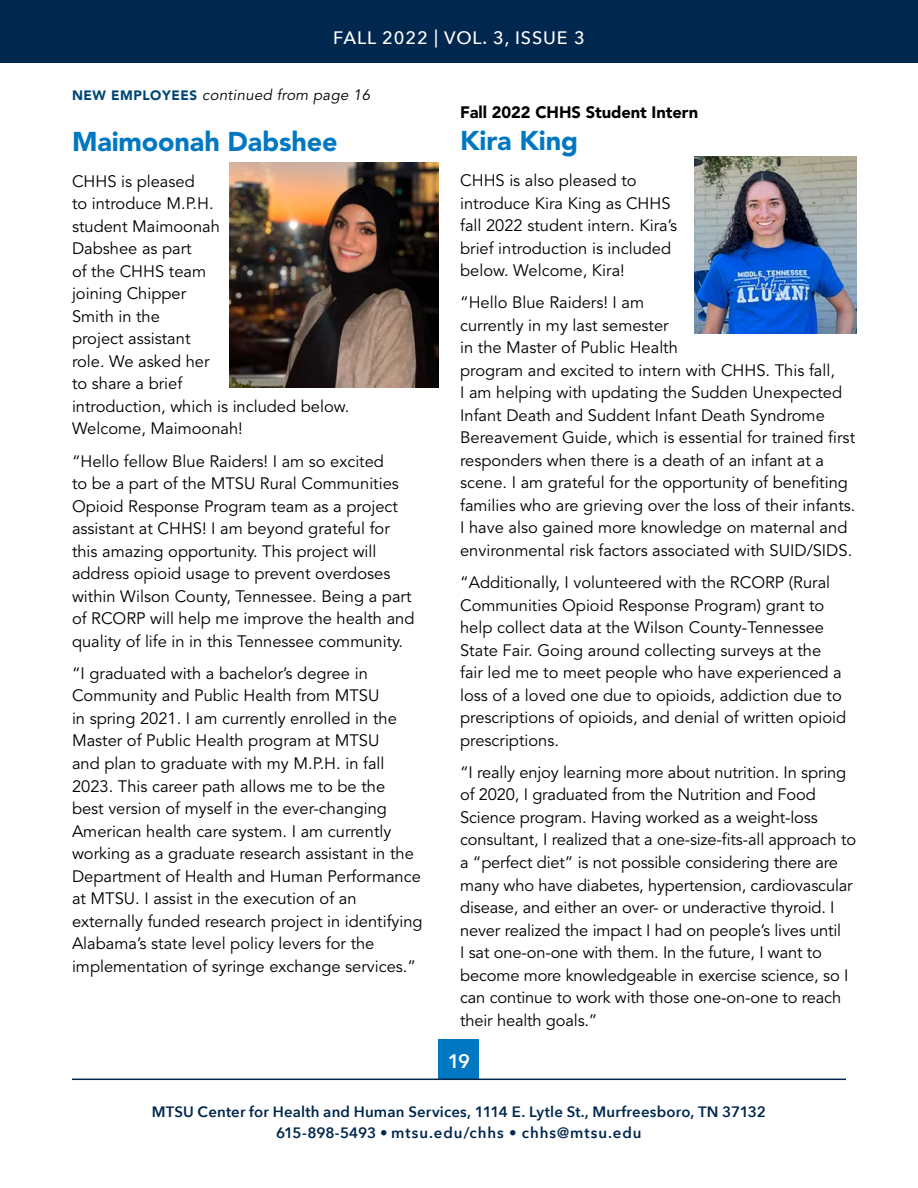
<style>
.page{position:relative;width:918px;height:1188px;background:#fff}
.page>*{position:absolute;margin:0;border:0;box-sizing:border-box;transform-origin:0 0}
.t1{font:900 27px "Avenir LT Std";letter-spacing:-.005em;color:#0078c1}
.t2{font:600 19.5px "Avenir Next";color:#fff}
.t3{font:500 18px "Avenir Next";letter-spacing:.05em;color:#fff}
.t4{font:16.5px/22.5px "Avenir LT Std";color:#000}
.t5{font:900 16.5px "Avenir LT Std";letter-spacing:-.005em;color:#000}
.t6{font:600 15px/21px "Avenir Next";letter-spacing:.01em;color:#00274e;text-align:center}
.t7{font:italic 15px "Avenir LT Std";letter-spacing:.02em;color:#000}
.s1{font-weight:900;font-style:normal;font-size:13.5px;color:#004676}
</style>
<div class="page">
<div style="left:0;top:0;width:918px;height:63px;background:#00274e"></div>
<div style="left:439px;top:1040px;width:40px;height:40px;background:#0078c1"></div>
<hr style="left:72px;top:1079px;width:774px;height:1px;background:#00274e">
<img style="left:695px;top:156px;width:161px;height:177px">
<img style="left:230px;top:163px;width:209px;height:225px">
<p class="t3" style="left:333px;top:22px;width:253px">FALL 2022 | VOL. 3, ISSUE 3</p>
<p class="t7" style="left:72px;top:86px;width:300px"><span class="s1">NEW EMPLOYEES</span> continued from page 16</p>
<h1 class="t1" style="left:72px;top:125px;width:267px">Maimoonah Dabshee</h1>
<p class="t4" style="left:72px;top:170px;width:279px">CHHS is pleased<br>to introduce M.P.H.<br>student Maimoonah<br>Dabshee as part<br>of the CHHS team<br>joining Chipper<br>Smith in the<br>project assistant<br>role. We asked her<br>to share a brief<br>introduction, which is included below.<br>Welcome, Maimoonah!</p>
<p class="t4" style="left:72px;top:450px;width:344px">“Hello fellow Blue Raiders! I am so excited<br>to be a part of the MTSU Rural Communities Opioid Response Program team as a project assistant at CHHS! I am beyond grateful for this amazing opportunity. This project will address opioid usage to prevent overdoses within Wilson County, Tennessee. Being a part of RCORP will help me improve the health and quality of life in in this Tennessee community.</p>
<p class="t4" style="left:72px;top:663px;width:352px">“I graduated with a bachelor’s degree in Community and Public Health from MTSU<br>in spring 2021. I am currently enrolled in the Master of Public Health program at MTSU<br>and plan to graduate with my M.P.H. in fall 2023. This career path allows me to be the<br>best version of myself in the ever-changing American health care system. I am currently working as a graduate research assistant in the Department of Health and Human Performance at MTSU. I assist in the execution of an externally funded research project in identifying Alabama’s state level policy levers for the implementation of syringe exchange services.”</p>
<p class="t5" style="left:460px;top:102px;width:240px">Fall 2022 CHHS Student Intern</p>
<h1 class="t1" style="left:460px;top:124px;width:119px">Kira King</h1>
<p class="t4" style="left:460px;top:170px;width:219px">CHHS is also pleased to introduce Kira King as CHHS fall 2022 student intern. Kira’s brief introduction is included below. Welcome, Kira!</p>
<p class="t4" style="left:460px;top:292px;width:397px">“Hello Blue Raiders! I am<br>currently in my last semester<br>in the Master of Public Health<br>program and excited to intern with CHHS. This fall,<br>I am helping with updating the Sudden Unexpected Infant Death and Suddent Infant Death Syndrome Bereavement Guide, which is essential for trained first responders when there is a death of an infant at a scene. I am grateful for the opportunity of benefiting families who are grieving over the loss of their infants.<br>I have also gained more knowledge on maternal and environmental risk factors associated with SUID/SIDS.</p>
<p class="t4" style="left:460px;top:572px;width:388px">“Additionally, I volunteered with the RCORP (Rural Communities Opioid Response Program) grant to help collect data at the Wilson County-Tennessee State Fair. Going around collecting surveys at the fair led me to meet people who have experienced a loss of a loved one due to opioids, addiction due to prescriptions of opioids, and denial of written opioid prescriptions.</p>
<p class="t4" style="left:460px;top:762px;width:397px">“I really enjoy learning more about nutrition. In spring of 2020, I graduated from the Nutrition and Food Science program. Having worked as a weight-loss consultant, I realized that a one-size-fits-all approach to a “perfect diet” is not possible considering there are many who have diabetes, hypertension, cardiovascular disease, and either an over- or underactive thyroid. I never realized the impact I had on people’s lives until<br>I sat one-on-one with them. In the future, I want to become more knowledgeable in exercise science, so I can continue to work with those one-on-one to reach their health goals.”</p>
<p class="t2" style="left:448px;top:1044px;width:24px">19</p>
<p class="t6" style="left:152px;top:1100px;width:616px">MTSU Center for Health and Human Services, 1114 E. Lytle St., Murfreesboro, TN 37132<br>615-898-5493 • mtsu.edu/chhs • chhs@mtsu.edu</p>
</div>
